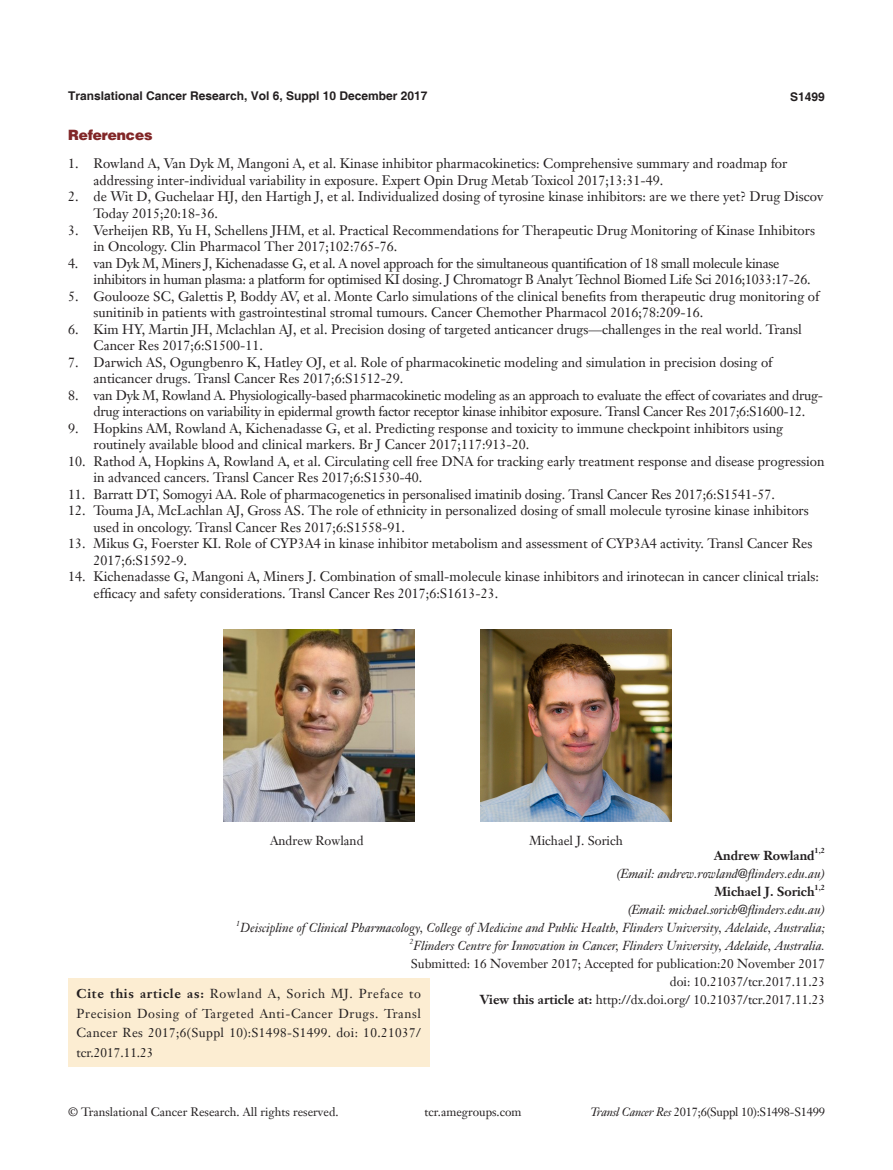
<style>
.page{position:relative;width:893px;height:1170px;background:#fff}
.page>*{position:absolute;margin:0;border:0;box-sizing:border-box;transform-origin:0 0}
.t1{font:900 14.25px "Helvetica";color:#812627}
.t2{font:13.5px/16.5px "Janson Text LT";color:#231f20}
.t3{font:13.5px/16.5px "Janson Text LT";letter-spacing:-.02em;color:#231f20}
.Cite{font:12.75px/19.5px "Janson Text LT";color:#231f20;text-align:justify}
.t4{font:italic 12.75px "Janson Text LT";color:#231f20}
.t5{font:700 12.75px "Janson Text LT";color:#231f20}
.t6{font:12px "Janson Text LT";color:#231f20}
.t7{font:700 12px "Helvetica";color:#231f20}
.t8{font:12px "Janson Text LT";letter-spacing:-.02em;color:#231f20}
.t9{font:700 7.5px "Janson Text LT";color:#231f20}
.t10{font:italic 7.5px "Janson Text LT";color:#231f20}
.s1{font-weight:700}
.s2{font-style:italic}
</style>
<div class="page">
<div style="left:68px;top:978px;width:361px;height:88px;background:#fcedd2"></div>
<img style="left:223px;top:629px;width:192px;height:192px">
<img style="left:480px;top:629px;width:192px;height:192px">
<p class="t7" style="left:68px;top:88px;width:361px">Translational Cancer Research, Vol 6, Suppl 10 December 2017</p>
<p class="t7" style="left:790px;top:89px;width:36px">S1499</p>
<p class="t1" style="left:68px;top:126px;width:86px">References</p>
<p class="t2" style="left:94px;top:155px;width:695px;text-indent:-26px">1. Rowland A, Van Dyk M, Mangoni A, et al. Kinase inhibitor pharmacokinetics: Comprehensive summary and roadmap for addressing inter-individual variability in exposure. Expert Opin Drug Metab Toxicol 2017;13:31-49.</p>
<p class="t2" style="left:94px;top:188px;width:731px;text-indent:-26px">2. de Wit D, Guchelaar HJ, den Hartigh J, et al. Individualized dosing of tyrosine kinase inhibitors: are we there yet? Drug Discov<br>Today 2015;20:18-36.</p>
<p class="t2" style="left:94px;top:221px;width:723px;text-indent:-26px">3. Verheijen RB, Yu H, Schellens JHM, et al. Practical Recommendations for Therapeutic Drug Monitoring of Kinase Inhibitors in Oncology. Clin Pharmacol Ther 2017;102:765-76.</p>
<p class="t3" style="left:94px;top:254px;width:719px;text-indent:-26px">4. van Dyk M, Miners J, Kichenadasse G, et al. A novel approach for the simultaneous quantification of 18 small molecule kinase inhibitors in human plasma: a platform for optimised KI dosing. J Chromatogr B Analyt Technol Biomed Life Sci 2016;1033:17-26.</p>
<p class="t2" style="left:94px;top:287px;width:727px;text-indent:-26px">5. Goulooze SC, Galettis P, Boddy AV, et al. Monte Carlo simulations of the clinical benefits from therapeutic drug monitoring of sunitinib in patients with gastrointestinal stromal tumours. Cancer Chemother Pharmacol 2016;78:209-16.</p>
<p class="t2" style="left:94px;top:320px;width:710px;text-indent:-26px">6. Kim HY, Martin JH, Mclachlan AJ, et al. Precision dosing of targeted anticancer drugs—challenges in the real world. Transl<br>Cancer Res 2017;6:S1500-11.</p>
<p class="t2" style="left:94px;top:353px;width:680px;text-indent:-26px">7. Darwich AS, Ogungbenro K, Hatley OJ, et al. Role of pharmacokinetic modeling and simulation in precision dosing of anticancer drugs. Transl Cancer Res 2017;6:S1512-29.</p>
<p class="t3" style="left:68px;top:386px;width:757px;text-align:center">8. van Dyk M, Rowland A. Physiologically-based pharmacokinetic modeling as an approach to evaluate the effect of covariates and drug&shy;drug interactions on variability in epidermal growth factor receptor kinase inhibitor exposure. Transl Cancer Res 2017;6:S1600-12.</p>
<p class="t2" style="left:94px;top:419px;width:691px;text-indent:-26px">9. Hopkins AM, Rowland A, Kichenadasse G, et al. Predicting response and toxicity to immune checkpoint inhibitors using routinely available blood and clinical markers. Br J Cancer 2017;117:913-20.</p>
<p class="t2" style="left:94px;top:452px;width:732px;text-indent:-26px">10. Rathod A, Hopkins A, Rowland A, et al. Circulating cell free DNA for tracking early treatment response and disease progression in advanced cancers. Transl Cancer Res 2017;6:S1530-40.</p>
<p class="t2" style="left:68px;top:485px;width:708px">11. Barratt DT, Somogyi AA. Role of pharmacogenetics in personalised imatinib dosing. Transl Cancer Res 2017;6:S1541-57.</p>
<p class="t2" style="left:94px;top:502px;width:717px;text-indent:-26px">12. Touma JA, McLachlan AJ, Gross AS. The role of ethnicity in personalized dosing of small molecule tyrosine kinase inhibitors used in oncology. Transl Cancer Res 2017;6:S1558-91.</p>
<p class="t2" style="left:94px;top:535px;width:720px;text-indent:-26px">13. Mikus G, Foerster KI. Role of CYP3A4 in kinase inhibitor metabolism and assessment of CYP3A4 activity. Transl Cancer Res<br>2017;6:S1592-9.</p>
<p class="t2" style="left:94px;top:568px;width:727px;text-indent:-26px">14. Kichenadasse G, Mangoni A, Miners J. Combination of small-molecule kinase inhibitors and irinotecan in cancer clinical trials: efficacy and safety considerations. Transl Cancer Res 2017;6:S1613-23.</p>
<p class="Cite" style="left:270px;top:831px;width:95px">Andrew Rowland</p>
<p class="Cite" style="left:529px;top:831px;width:95px">Michael J. Sorich</p>
<p class="t5" style="left:714px;top:846px;width:102px">Andrew Rowland</p>
<p class="t9" style="left:815px;top:846px;width:12px">1,2</p>
<p class="t4" style="left:616px;top:865px;width:210px">(Email: andrew.rowland@flinders.edu.au)</p>
<p class="t5" style="left:714px;top:882px;width:102px">Michael J. Sorich</p>
<p class="t9" style="left:815px;top:882px;width:12px">1,2</p>
<p class="t4" style="left:627px;top:901px;width:199px">(Email: michael.sorich@flinders.edu.au)</p>
<p class="t10" style="left:236px;top:918px;width:5px">1</p>
<p class="t4" style="left:240px;top:919px;width:586px">Deiscipline of Clinical Pharmacology, College of Medicine and Public Health, Flinders University, Adelaide, Australia;</p>
<p class="t10" style="left:410px;top:936px;width:5px">2</p>
<p class="t4" style="left:413px;top:937px;width:413px">Flinders Centre for Innovation in Cancer, Flinders University, Adelaide, Australia.</p>
<p class="Cite" style="left:411px;top:953px;width:416px">Submitted: 16 November 2017; Accepted for publication:20 November 2017</p>
<p class="Cite" style="left:670px;top:971px;width:157px">doi: 10.21037/tcr.2017.11.23</p>
<p class="Cite" style="left:480px;top:989px;width:347px"><span class="s1">View this article at:</span> http://dx.doi.org/ 10.21037/tcr.2017.11.23</p>
<p class="Cite" style="left:77px;top:983px;width:346px"><span class="s1">Cite this article as:</span> Rowland A, Sorich MJ. Preface to Precision Dosing of Targeted Anti-Cancer Drugs. Transl Cancer Res 2017;6(Suppl 10):S1498-S1499. doi: 10.21037/ tcr.2017.11.23</p>
<p class="t6" style="left:68px;top:1104px;width:272px">© Translational Cancer Research. All rights reserved.</p>
<p class="t6" style="left:425px;top:1104px;width:98px">tcr.amegroups.com</p>
<p class="t8" style="left:590px;top:1104px;width:236px"><span class="s2">Transl Cancer Res</span> 2017;6(Suppl 10):S1498-S1499</p>
</div>
